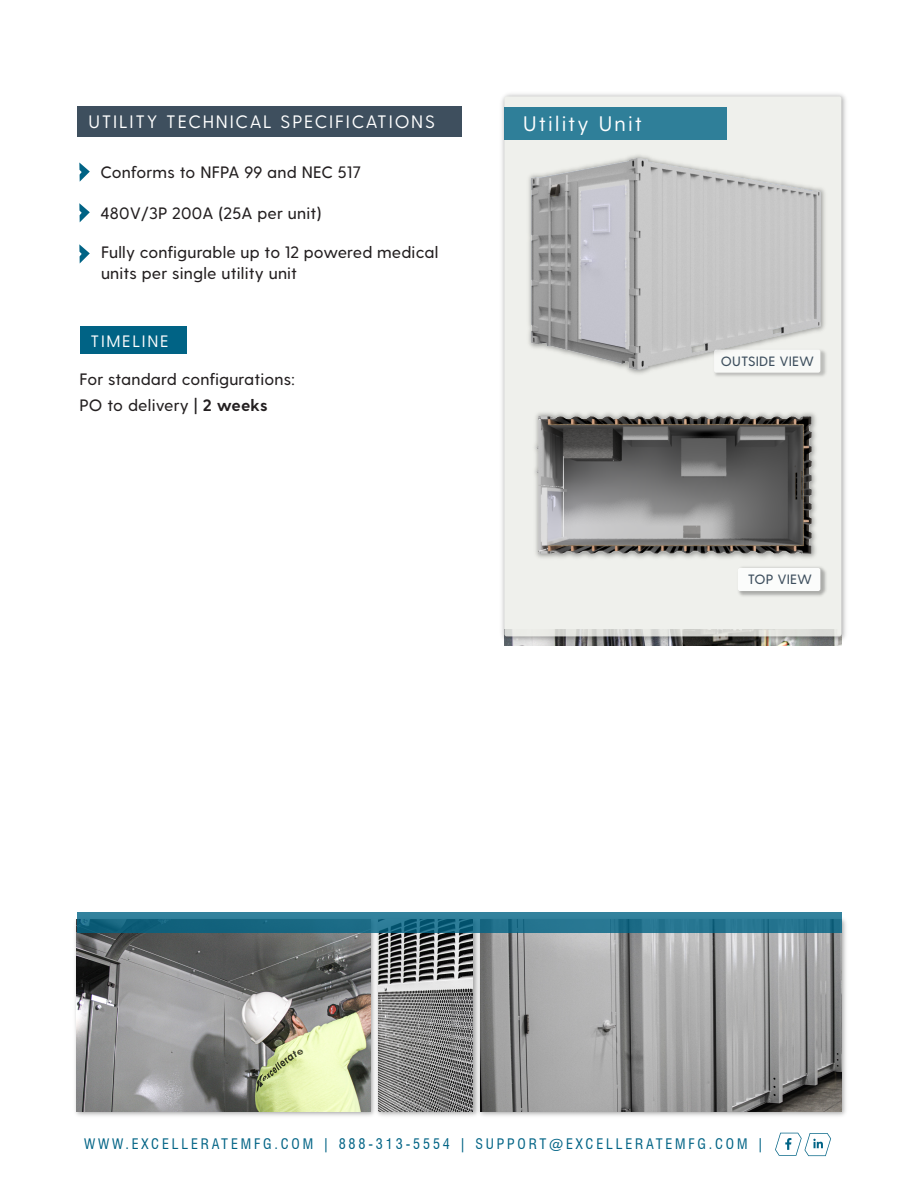
<style>
.page{position:relative;width:918px;height:1188px;background:#fff}
.page>*{position:absolute;margin:0;border:0;box-sizing:border-box;transform-origin:0 0}
.t1{font:21px "Greycliff CF";letter-spacing:.1em;color:#fff}
.t2{font:18px "Greycliff CF";letter-spacing:.1em;color:#fff}
.t3{font:500 16.5px/21px "Greycliff CF";letter-spacing:.01em;color:#231f20}
.t4{font:16.5px "Greycliff CF";letter-spacing:.1em;color:#fff}
.t5{font:condensed 14.25px "Swiss 721 BT";letter-spacing:.2em;color:#006385}
.t6{font:500 13.5px "Greycliff CF";letter-spacing:.01em;color:#3e4f5e}
.s1{font-weight:700}
</style>
<div class="page">
<img style="left:504px;top:645px;width:337px;height:1px">
<img style="left:502px;top:94px;width:344px;height:551px">
<div style="left:504px;top:96px;width:337px;height:540px;background:#edeee9;border-radius:2px"></div>
<img style="left:535px;top:413px;width:281px;height:145px">
<img style="left:536px;top:416px;width:276px;height:138px">
<img style="left:529px;top:155px;width:296px;height:219px">
<img style="left:531px;top:158px;width:289px;height:211px">
<img style="left:712px;top:348px;width:114px;height:28px">
<div style="left:714px;top:350px;width:106px;height:23px;background:#f8f9f7;border-radius:2px"></div>
<img style="left:738px;top:567px;width:88px;height:29px">
<div style="left:738px;top:568px;width:82px;height:23px;background:#fff;border-radius:2px"></div>
<svg style="left:79px;top:162px;width:11px;height:20px"></svg>
<svg style="left:79px;top:203px;width:11px;height:19px"></svg>
<svg style="left:79px;top:244px;width:11px;height:20px"></svg>
<div style="left:80px;top:326px;width:107px;height:28px;background:#006385"></div>
<div style="left:504px;top:107px;width:223px;height:33px;background:#2f7f99"></div>
<div style="left:77px;top:106px;width:384px;height:31px;background:#3e4f5e"></div>
<img style="left:75px;top:919px;width:298px;height:197px">
<img style="left:77px;top:932px;width:293px;height:179px">
<img style="left:481px;top:913px;width:365px;height:203px">
<img style="left:481px;top:932px;width:360px;height:179px">
<img style="left:373px;top:932px;width:108px;height:184px">
<img style="left:378px;top:932px;width:94px;height:179px">
<svg style="left:77px;top:912px;width:764px;height:20px;background:#23738e"></svg>
<svg style="left:775px;top:1133px;width:56px;height:23px"></svg>
<p class="t2" style="left:88px;top:111px;width:348px">UTILITY TECHNICAL SPECIFICATIONS</p>
<p class="t1" style="left:523px;top:111px;width:120px">Utility Unit</p>
<p class="t3" style="left:101px;top:163px;width:262px">Conforms to NFPA 99 and NEC 517</p>
<p class="t3" style="left:101px;top:203px;width:223px">480V/3P 200A (25A per unit)</p>
<p class="t3" style="left:101px;top:243px;width:339px">Fully configurable up to 12 powered medical units per single utility unit</p>
<p class="t4" style="left:91px;top:331px;width:79px">TIMELINE</p>
<p class="t3" style="left:79px;top:369px;width:217px">For standard configurations:</p>
<p class="t3" style="left:79px;top:395px;width:190px">PO to delivery | <span class="s1">2 weeks</span></p>
<p class="t6" style="left:721px;top:353px;width:95px">OUTSIDE VIEW</p>
<p class="t6" style="left:748px;top:572px;width:66px">TOP VIEW</p>
<p class="t5" style="left:84px;top:1135px;width:681px">WWW.EXCELLERATEMFG.COM | 888-313-5554 | SUPPORT@EXCELLERATEMFG.COM |</p>
</div>
